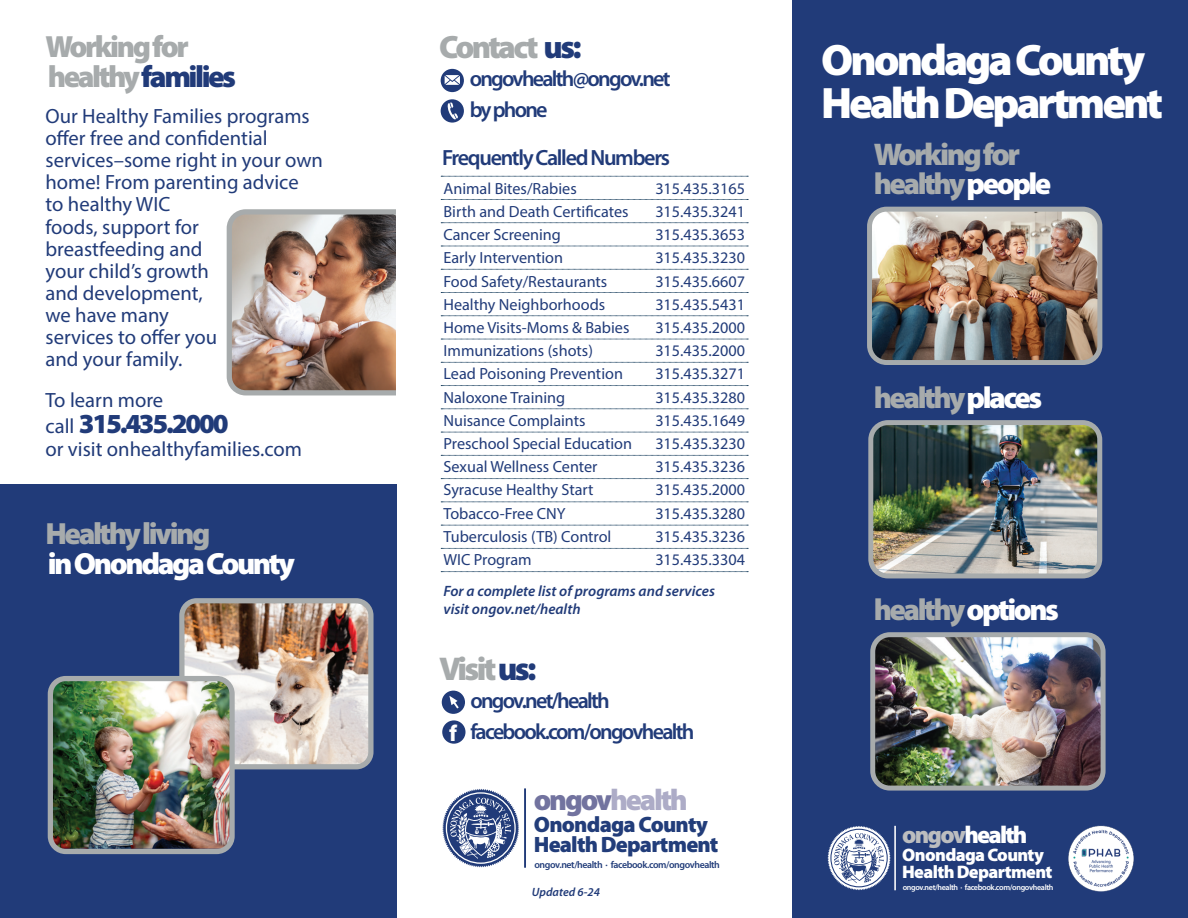
<style>
.page{position:relative;width:1188px;height:918px;background:#fff}
.page>*{position:absolute;margin:0;border:0;box-sizing:border-box;transform-origin:0 0}
.t1{font:900 44.25px/42.3px "Myriad Pro";letter-spacing:-.07em;color:#fff}
.t2{font:900 33px "Myriad Pro";letter-spacing:-.08em;color:#a7abac}
.t3{font:900 32.4px "Myriad Pro";letter-spacing:-.08em;color:#a7abac}
.t4{font:900 31.5px "Myriad Pro";letter-spacing:-.08em;color:#a7abac}
.t5{font:900 30.75px "Myriad Pro";letter-spacing:-.08em;color:#a7abac}
.t6{font:900 30.75px "Myriad Pro";letter-spacing:-.08em;color:#fff}
.t7{font:900 30.75px "Myriad Pro";letter-spacing:-.08em;color:#213b79}
.t8{font:900 30.45px "Myriad Pro";letter-spacing:-.08em;color:#a7abac}
.t9{font:900 30px "Myriad Pro";letter-spacing:-.075em;color:#adacc7}
.t10{font:900 27.6px "Myriad Pro";letter-spacing:-.08em;color:#213b79}
.t11{font:900 24.3px "Myriad Pro";letter-spacing:-.075em;color:#fff}
.t12{font:900 22.35px "Myriad Pro";letter-spacing:-.035em;color:#223d7a}
.t13{font:600 22.05px/30.9px "Myriad Pro";letter-spacing:-.08em;color:#213b79}
.t14{font:600 22.05px "Myriad Pro";letter-spacing:-.06em;color:#213b79}
.t15{font:20.7px/22px "Myriad Pro";color:#213b79}
.t16{font:900 18.15px "Myriad Pro";letter-spacing:-.035em;color:#fff}
.t17{font:16.2px "Myriad Pro";color:#213b79}
.t18{font:italic 600 15px/17.5px "Myriad Pro";color:#213b79}
.t19{font:italic 600 12px "Myriad Pro";color:#213b79}
.t20{font:600 9.9px "Myriad Pro";letter-spacing:-.04em;color:#223d7a}
.t21{font:600 8.1px "Myriad Pro";letter-spacing:-.04em;color:#fff}
.s1{color:#a7abac}
.s2{font-weight:400;font-size:20.7px}
.s3{color:#213b79}
.s4{font-weight:900;font-stretch:condensed;font-size:23.55px;color:#fff}
.s5{color:#72739f}
.s6{color:#fff}
.s7{color:#bcbdbf}
</style>
<div class="page">
<div style="left:792px;top:0;width:396px;height:918px;background:#213b79"></div>
<img style="left:873px;top:213px;width:223px;height:146px">
<div style="left:867px;top:207px;width:235px;height:158px;border:5px solid #a7abac;border-radius:17px"></div>
<img style="left:233px;top:215px;width:163px;height:174px">
<div style="left:227px;top:209px;width:213px;height:186px;border:5px solid #a7abac;border-radius:16px"></div>
<div style="left:396px;top:0;width:395px;height:918px;background:#fff"></div>
<img style="left:874px;top:426px;width:222px;height:146px">
<div style="left:868px;top:420px;width:234px;height:158px;border:5px solid #a7abac;border-radius:17px"></div>
<img style="left:876px;top:638px;width:224px;height:147px">
<div style="left:870px;top:632px;width:236px;height:159px;border:5px solid #a7abac;border-radius:17px"></div>
<svg style="left:441px;top:222px;width:307px;height:1px"></svg>
<svg style="left:441px;top:246px;width:307px;height:1px"></svg>
<svg style="left:441px;top:269px;width:307px;height:1px"></svg>
<svg style="left:441px;top:199px;width:307px;height:1px"></svg>
<svg style="left:441px;top:316px;width:307px;height:1px"></svg>
<svg style="left:441px;top:339px;width:307px;height:1px"></svg>
<svg style="left:441px;top:362px;width:307px;height:1px"></svg>
<svg style="left:441px;top:292px;width:307px;height:1px"></svg>
<svg style="left:441px;top:409px;width:307px;height:1px"></svg>
<svg style="left:441px;top:432px;width:307px;height:1px"></svg>
<svg style="left:441px;top:455px;width:307px;height:1px"></svg>
<svg style="left:441px;top:385px;width:307px;height:1px"></svg>
<svg style="left:441px;top:176px;width:307px;height:1px"></svg>
<div style="left:0;top:484px;width:397px;height:434px;background:#213b79"></div>
<div style="left:441px;top:99px;width:23px;height:24px;background:#213b79;border-radius:50%"></div>
<svg style="left:447px;top:103px;width:11px;height:16px"></svg>
<div style="left:441px;top:69px;width:23px;height:23px;background:#213b79;border-radius:50%"></div>
<svg style="left:445px;top:75px;width:15px;height:10px"></svg>
<svg style="left:441px;top:478px;width:307px;height:1px"></svg>
<svg style="left:441px;top:502px;width:307px;height:1px"></svg>
<img style="left:185px;top:604px;width:183px;height:159px">
<div style="left:179px;top:598px;width:195px;height:171px;border:5px solid #a7abac;border-radius:15px"></div>
<img style="left:54px;top:679px;width:178px;height:169px">
<div style="left:48px;top:676px;width:187px;height:178px;border:5px solid #a7abac;border-radius:15px"></div>
<svg style="left:441px;top:525px;width:307px;height:1px"></svg>
<svg style="left:441px;top:548px;width:307px;height:1px"></svg>
<div style="left:442px;top:720px;width:24px;height:24px;background:#213b79;border-radius:50%"></div>
<div style="left:442px;top:691px;width:23px;height:23px;background:#213b79;border-radius:50%"></div>
<svg style="left:449px;top:696px;width:10px;height:13px"></svg>
<hr style="left:524px;top:788px;width:2px;height:80px;background:#213b79">
<svg style="left:442px;top:789px;width:77px;height:78px"></svg>
<svg style="left:441px;top:571px;width:307px;height:1px"></svg>
<svg style="left:828px;top:826px;width:63px;height:64px"></svg>
<hr style="left:894px;top:826px;width:2px;height:64px;background:#fff">
<img style="left:1068px;top:825px;width:66px;height:67px">
<h3 class="t5" style="left:46px;top:26px;width:145px">Working for</h3>
<h3 class="t7" style="left:48px;top:56px;width:190px"><span class="s1">healthy</span> families</h3>
<p class="t15" style="left:46px;top:105px;width:279px">Our Healthy Families programs offer free and confidential services–some right in your own home! From parenting advice<br>to healthy WIC<br>foods, support for breastfeeding and<br>your child’s growth<br>and development,<br>we have many<br>services to offer you<br>and your family.</p>
<p class="t15" style="left:46px;top:389px;width:119px">To learn more</p>
<h3 class="t10" style="left:46px;top:406px;width:185px"><span class="s2">call</span> 315.435.2000</h3>
<p class="t15" style="left:46px;top:437px;width:258px">or visit onhealthyfamilies.com</p>
<h3 class="t5" style="left:46px;top:513px;width:166px">Healthy living</h3>
<h3 class="t6" style="left:48px;top:543px;width:249px">in Onondaga County</h3>
<h3 class="t3" style="left:439px;top:25px;width:144px">Contact <span class="s3">us:</span></h3>
<h3 class="t13" style="left:470px;top:63px;width:202px">ongovhealth@ongov.net by phone</h3>
<h3 class="t14" style="left:442px;top:143px;width:229px">Frequently Called Numbers</h3>
<p class="t17" style="left:444px;top:178px;width:135px">Animal Bites/Rabies</p>
<p class="t17" style="left:655px;top:178px;width:91px">315.435.3165</p>
<p class="t17" style="left:444px;top:201px;width:187px">Birth and Death Certificates</p>
<p class="t17" style="left:655px;top:201px;width:91px">315.435.3241</p>
<p class="t17" style="left:444px;top:225px;width:119px">Cancer Screening</p>
<p class="t17" style="left:655px;top:225px;width:91px">315.435.3653</p>
<p class="t17" style="left:444px;top:248px;width:121px">Early Intervention</p>
<p class="t17" style="left:655px;top:248px;width:91px">315.435.3230</p>
<p class="t17" style="left:444px;top:271px;width:165px">Food Safety/Restaurants</p>
<p class="t17" style="left:655px;top:271px;width:91px">315.435.6607</p>
<p class="t17" style="left:444px;top:294px;width:163px">Healthy Neighborhoods</p>
<p class="t17" style="left:655px;top:294px;width:91px">315.435.5431</p>
<p class="t17" style="left:444px;top:318px;width:187px">Home Visits-Moms &amp; Babies</p>
<p class="t17" style="left:655px;top:318px;width:91px">315.435.2000</p>
<p class="t17" style="left:444px;top:341px;width:151px">Immunizations (shots)</p>
<p class="t17" style="left:655px;top:341px;width:91px">315.435.2000</p>
<p class="t17" style="left:444px;top:364px;width:181px">Lead Poisoning Prevention</p>
<p class="t17" style="left:655px;top:364px;width:91px">315.435.3271</p>
<p class="t17" style="left:444px;top:387px;width:123px">Naloxone Training</p>
<p class="t17" style="left:655px;top:387px;width:91px">315.435.3280</p>
<p class="t17" style="left:444px;top:410px;width:144px">Nuisance Complaints</p>
<p class="t17" style="left:655px;top:410px;width:91px">315.435.1649</p>
<p class="t17" style="left:444px;top:434px;width:190px">Preschool Special Education</p>
<p class="t17" style="left:655px;top:434px;width:91px">315.435.3230</p>
<p class="t17" style="left:444px;top:457px;width:156px">Sexual Wellness Center</p>
<p class="t17" style="left:655px;top:457px;width:91px">315.435.3236</p>
<p class="t17" style="left:444px;top:480px;width:152px">Syracuse Healthy Start</p>
<p class="t17" style="left:655px;top:480px;width:91px">315.435.2000</p>
<p class="t17" style="left:444px;top:503px;width:124px">Tobacco-Free CNY</p>
<p class="t17" style="left:655px;top:503px;width:91px">315.435.3280</p>
<p class="t17" style="left:444px;top:526px;width:169px">Tuberculosis (TB) Control</p>
<p class="t17" style="left:655px;top:526px;width:91px">315.435.3236</p>
<p class="t17" style="left:444px;top:550px;width:90px">WIC Program</p>
<p class="t17" style="left:655px;top:550px;width:91px">315.435.3304</p>
<p class="t18" style="left:444px;top:582px;width:273px">For a complete list of programs and services visit ongov.net/health</p>
<h2 class="t2" style="left:439px;top:647px;width:99px">Visit <span class="s3">us:</span></h2>
<h3 class="t13" style="left:449px;top:685px;width:246px;text-indent:21px">ongov.net/health<br><span class="s4">f</span> facebook.com/ongovhealth</h3>
<h3 class="t9" style="left:534px;top:780px;width:156px"><span class="s5">ongov</span>health</h3>
<h3 class="t12" style="left:534px;top:810px;width:176px">Onondaga County</h3>
<h3 class="t12" style="left:534px;top:830px;width:186px">Health Department</h3>
<p class="t19" style="left:532px;top:884px;width:70px">Updated 6-24</p>
<p class="t20" style="left:534px;top:858px;width:187px">ongov.net/health · facebook.com/ongovhealth</p>
<h1 class="t1" style="left:821px;top:37px;width:343px">Onondaga County<br>Health Department</h1>
<h3 class="t4" style="left:874px;top:133px;width:148px">Working for</h3>
<h3 class="t8" style="left:874px;top:164px;width:179px">healthy <span class="s6">people</span></h3>
<h3 class="t8" style="left:874px;top:378px;width:170px">healthy <span class="s6">places</span></h3>
<h3 class="t8" style="left:874px;top:590px;width:187px">healthy <span class="s6">options</span></h3>
<h3 class="t11" style="left:902px;top:819px;width:127px"><span class="s7">ongov</span>health</h3>
<p class="t21" style="left:903px;top:882px;width:152px">ongov.net/health · facebook.com/ongovhealth</p>
<p class="t16" style="left:902px;top:843px;width:143px">Onondaga County</p>
<p class="t16" style="left:902px;top:859px;width:152px">Health Department</p>
</div>
